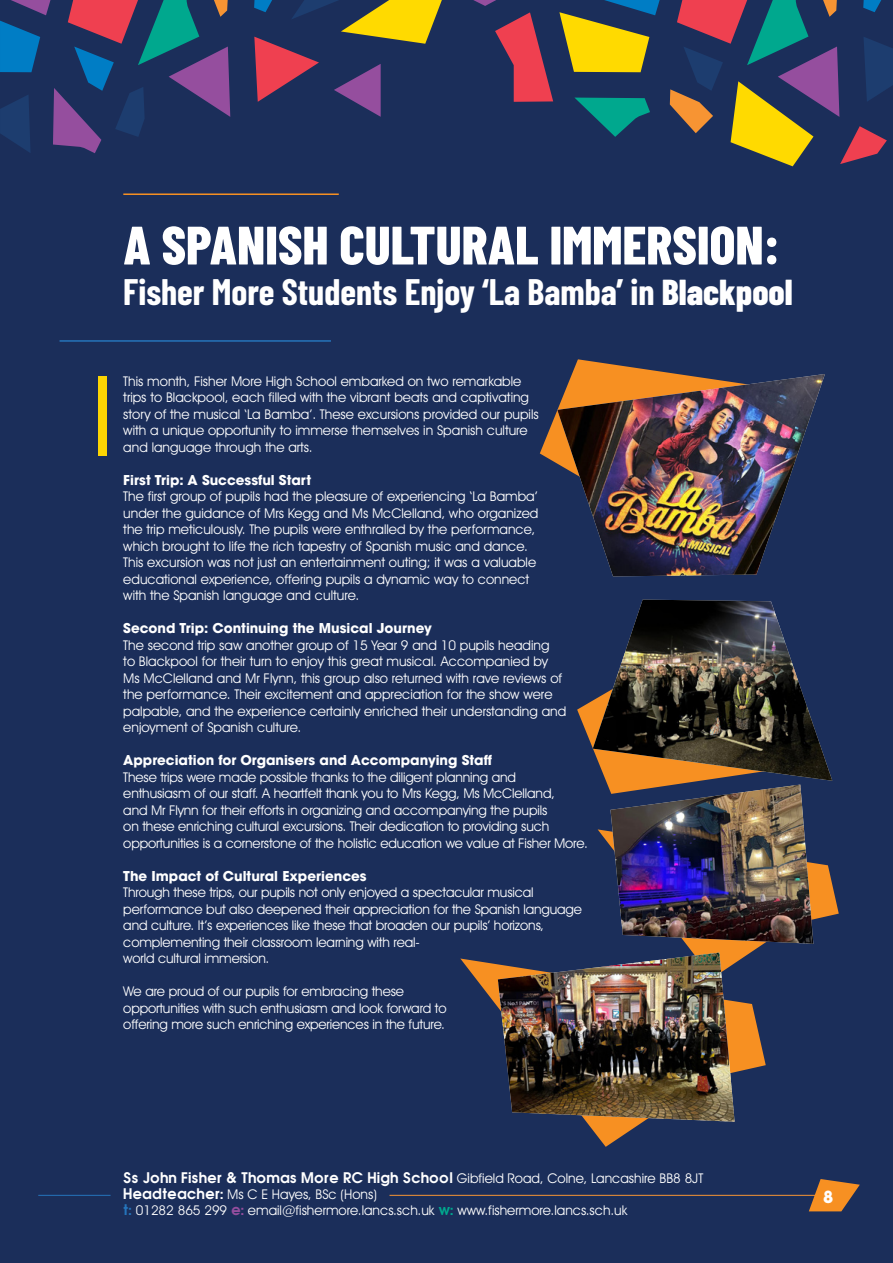
<style>
.page{position:relative;width:893px;height:1263px;background:#1b2e5a}
.page>*{position:absolute;margin:0;border:0;box-sizing:border-box;transform-origin:0 0}
.t1{font:800 54px "Barlow Condensed";color:#fff}
.t2{font:700 36px "Barlow Condensed";color:#fff}
.t3{font:700 16.5px "Avant Garde LT";color:#fff}
.t4{font:13.5px/16.5px "Avant Garde IT Cby BT";color:#fff}
.t5{font:700 13.5px "Avant Garde LT";color:#fff}
.t6{font:700 13.5px "Avant Garde";color:#fff}
.s1{font-weight:800}
.s2{font-family:"Avant Garde IT Cby BT";font-weight:400}
.s3{font-family:"Avant Garde";font-weight:700}
.s4{font-family:"Avant Garde";font-weight:700;color:#2574bb}
.s5{font-family:"Avant Garde";font-weight:700;color:#954e9e}
.s6{font-family:"Avant Garde";font-weight:700;color:#00a88e}
</style>
<div class="page">
<svg style="left:473px;top:0;width:23px;height:6px"></svg>
<svg style="left:254px;top:0;width:188px;height:117px"></svg>
<svg style="left:575px;top:98px;width:75px;height:39px"></svg>
<svg style="left:670px;top:0;width:223px;height:166px"></svg>
<svg style="left:0;top:0;width:230px;height:153px"></svg>
<svg style="left:559px;top:0;width:101px;height:72px"></svg>
<svg style="left:495px;top:12px;width:58px;height:90px"></svg>
<hr style="left:123px;top:193px;width:216px;height:2px;background:#f79022">
<hr style="left:60px;top:340px;width:271px;height:2px;background:#2574bb">
<hr style="left:38px;top:1195px;width:73px;height:1px;background:#2574bb">
<hr style="left:389px;top:1195px;width:432px;height:1px;background:#f79433">
<svg style="left:809px;top:1179px;width:51px;height:32px"></svg>
<div style="left:98px;top:376px;width:8px;height:79px;background:#fcd502"></div>
<svg style="left:540px;top:359px;width:137px;height:105px"></svg>
<img style="left:557px;top:374px;width:268px;height:202px">
<svg style="left:460px;top:958px;width:183px;height:189px"></svg>
<img style="left:577px;top:600px;width:262px;height:472px">
<img style="left:498px;top:952px;width:237px;height:170px">
<h1 class="t1" style="left:123px;top:207px;width:658px">A SPANISH CULTURAL IMMERSION:</h1>
<h2 class="t2" style="left:123px;top:266px;width:671px">Fisher More Students Enjoy ‘La Bamba’ in <span class="s1">Blackpool</span></h2>
<p class="t4" style="left:123px;top:373px;width:417px">This month, Fisher More High School embarked on two remarkable trips to Blackpool, each filled with the vibrant beats and captivating story of the musical ‘La Bamba’. These excursions provided our pupils with a unique opportunity to immerse themselves in Spanish culture and language through the arts.</p>
<p class="t5" style="left:123px;top:471px;width:189px">First Trip: A Successful Start</p>
<p class="t4" style="left:123px;top:488px;width:417px">The first group of pupils had the pleasure of experiencing ‘La Bamba’ under the guidance of Mrs Kegg and Ms McClelland, who organized the trip meticulously. The pupils were enthralled by the performance, which brought to life the rich tapestry of Spanish music and dance.<br>This excursion was not just an entertainment outing; it was a valuable educational experience, offering pupils a dynamic way to connect with the Spanish language and culture.</p>
<p class="t5" style="left:123px;top:620px;width:310px">Second Trip: Continuing the Musical Journey</p>
<p class="t4" style="left:123px;top:637px;width:444px">The second trip saw another group of 15 Year 9 and 10 pupils heading<br>to Blackpool for their turn to enjoy this great musical. Accompanied by Ms McClelland and Mr Flynn, this group also returned with rave reviews of the performance. Their excitement and appreciation for the show were palpable, and the experience certainly enriched their understanding and enjoyment of Spanish culture.</p>
<p class="t5" style="left:123px;top:752px;width:370px">Appreciation for Organisers and Accompanying Staff</p>
<p class="t4" style="left:123px;top:769px;width:466px">These trips were made possible thanks to the diligent planning and<br>enthusiasm of our staff. A heartfelt thank you to Mrs Kegg, Ms McClelland,<br>and Mr Flynn for their efforts in organizing and accompanying the pupils<br>on these enriching cultural excursions. Their dedication to providing such opportunities is a cornerstone of the holistic education we value at Fisher More.</p>
<p class="t5" style="left:123px;top:867px;width:245px">The Impact of Cultural Experiences</p>
<p class="t4" style="left:123px;top:884px;width:460px">Through these trips, our pupils not only enjoyed a spectacular musical performance but also deepened their appreciation for the Spanish language and culture. It’s experiences like these that broaden our pupils’ horizons, complementing their classroom learning with real-<br>world cultural immersion.</p>
<p class="t4" style="left:123px;top:983px;width:325px">We are proud of our pupils for embracing these opportunities with such enthusiasm and look forward to offering more such enriching experiences in the future.</p>
<p class="t6" style="left:123px;top:1168px;width:581px">Ss John Fisher &amp; Thomas More RC High School <span class="s2">Gibfield Road, Colne, Lancashire BB8 8JT</span></p>
<p class="t4" style="left:123px;top:1186px;width:505px"><span class="s3">Headteacher:</span> Ms C E Hayes, BSc (Hons)<br><span class="s4">t:</span> 01282 865 299 <span class="s5">e:</span> email@fishermore.lancs.sch.uk <span class="s6">w:</span> www.fishermore.lancs.sch.uk</p>
<p class="t3" style="left:823px;top:1186px;width:12px">8</p>
</div>
